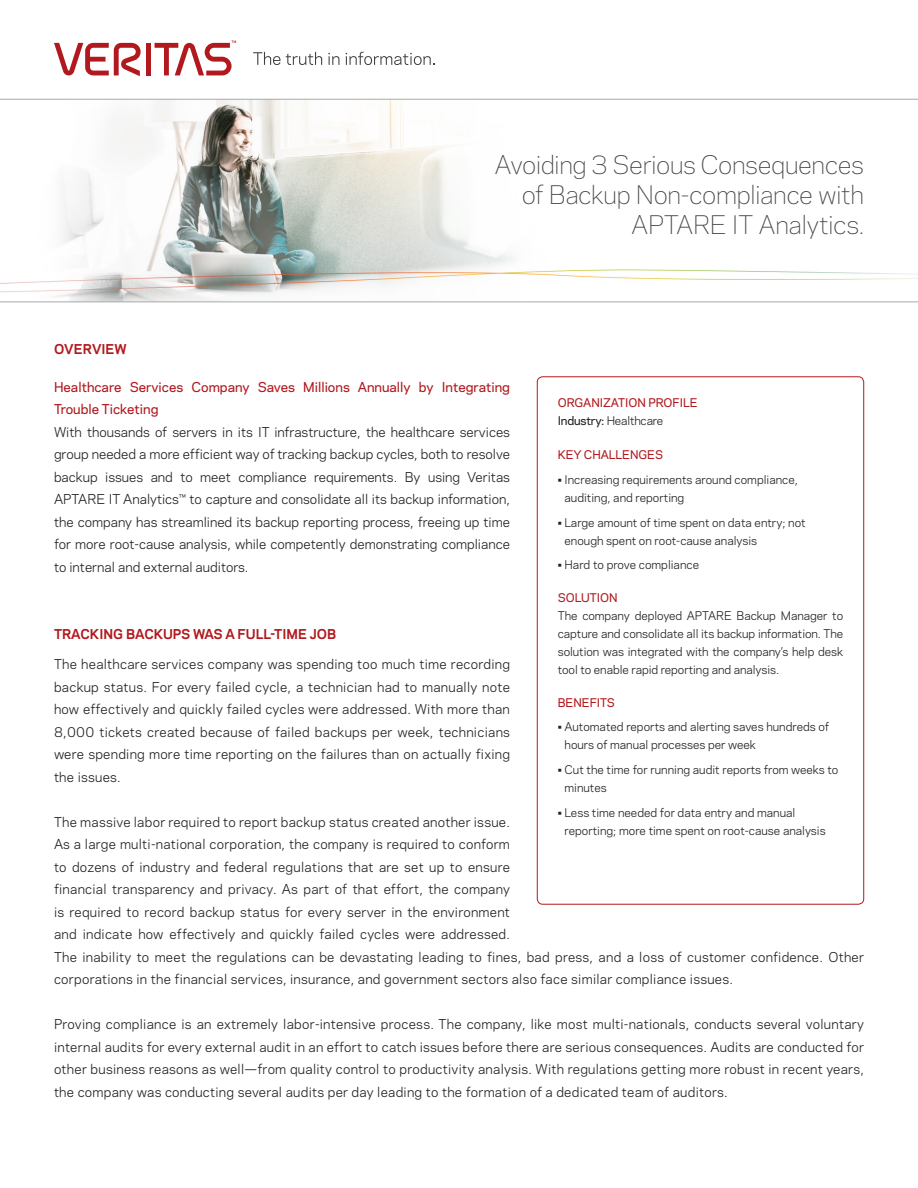
<style>
.page{position:relative;width:918px;height:1188px;background:#fff}
.page>*{position:absolute;margin:0;border:0;box-sizing:border-box;transform-origin:0 0}
.Headline{font:300 24px/30px "Polaris";letter-spacing:-.02em;color:#424243;text-align:right}
.Body_Copy{font:12.75px/22.5px "Polaris";letter-spacing:.02em;color:#231f20;text-align:justify}
.Paragraph_Title_subt{font:500 12.75px/22.5px "Polaris";color:#b1191e}
.Paragraph_Title{font:700 12.75px "Polaris";color:#b1191e}
.Body_Copy-2{font:11.25px/18px "Polaris";color:#231f20}
.Call_out_Box_Title{font:500 11.25px "Polaris";color:#b1191e}
.s1{font-weight:500}
</style>
<div class="page">
<img style="left:0;top:100px;width:918px;height:202px">
<svg style="left:253px;top:52px;width:69px;height:13px"></svg>
<svg style="left:328px;top:53px;width:11px;height:12px"></svg>
<svg style="left:346px;top:52px;width:89px;height:13px"></svg>
<hr style="left:146px;top:43px;width:4px;height:32px;background:#b1191e">
<svg style="left:54px;top:43px;width:87px;height:33px"></svg>
<svg style="left:155px;top:40px;width:81px;height:35px"></svg>
<hr style="left:0;top:99px;width:918px;height:1px;background:#a7a9ac">
<hr style="left:0;top:302px;width:918px;height:1px;background:#a7a9ac">
<p class="Headline" style="left:495px;top:148px;width:371px">Avoiding 3 Serious Consequences of Backup Non-compliance with<br>APTARE IT Analytics.</p>
<p class="Paragraph_Title" style="left:54px;top:339px;width:74px">OVERVIEW</p>
<p class="Paragraph_Title_subt" style="left:54px;top:375px;width:458px">Healthcare Services Company Saves Millions Annually by Integrating<br>Trouble Ticketing</p>
<p class="Body_Copy" style="left:54px;top:420px;width:458px">With thousands of servers in its IT infrastructure, the healthcare services group needed a more efficient way of tracking backup cycles, both to resolve backup issues and to meet compliance requirements. By using Veritas APTARE IT Analytics™ to capture and consolidate all its backup information, the company has streamlined its backup reporting process, freeing up time for more root-cause analysis, while competently demonstrating compliance to internal and external auditors.</p>
<p class="Call_out_Box_Title" style="left:558px;top:394px;width:141px">ORGANIZATION PROFILE</p>
<p class="Body_Copy-2" style="left:558px;top:411px;width:107px"><span class="s1">Industry:</span> Healthcare</p>
<p class="Call_out_Box_Title" style="left:558px;top:446px;width:107px">KEY CHALLENGES</p>
<p class="Body_Copy-2" style="left:565px;top:470px;width:235px;text-indent:-7px">• Increasing requirements around compliance, auditing, and reporting</p>
<p class="Body_Copy-2" style="left:565px;top:513px;width:243px;text-indent:-7px">• Large amount of time spent on data entry; not enough spent on root-cause analysis</p>
<p class="Body_Copy-2" style="left:558px;top:555px;width:143px">• Hard to prove compliance</p>
<p class="Call_out_Box_Title" style="left:558px;top:589px;width:61px">SOLUTION</p>
<p class="Body_Copy-2" style="left:558px;top:606px;width:287px;text-align:justify">The company deployed APTARE Backup Manager to capture and consolidate all its backup information. The solution was integrated with the company’s help desk tool to enable rapid reporting and analysis.</p>
<p class="Call_out_Box_Title" style="left:558px;top:694px;width:59px">BENEFITS</p>
<p class="Body_Copy-2" style="left:565px;top:717px;width:266px;text-indent:-7px">• Automated reports and alerting saves hundreds of hours of manual processes per week</p>
<p class="Body_Copy-2" style="left:565px;top:760px;width:275px;text-indent:-7px">• Cut the time for running audit reports from weeks to minutes</p>
<p class="Body_Copy-2" style="left:565px;top:803px;width:263px;text-indent:-7px">• Less time needed for data entry and manual reporting; more time spent on root-cause analysis</p>
<p class="Paragraph_Title" style="left:54px;top:624px;width:284px">TRACKING BACKUPS WAS A FULL-TIME JOB</p>
<p class="Body_Copy" style="left:54px;top:652px;width:458px">The healthcare services company was spending too much time recording backup status. For every failed cycle, a technician had to manually note how effectively and quickly failed cycles were addressed. With more than 8,000 tickets created because of failed backups per week, technicians were spending more time reporting on the failures than on actually fixing the issues.</p>
<p class="Body_Copy" style="left:54px;top:810px;width:812px;text-align:left">The massive labor required to report backup status created another issue.<br>As a large multi-national corporation, the company is required to conform<br>to dozens of industry and federal regulations that are set up to ensure<br>financial transparency and privacy. As part of that effort, the company<br>is required to record backup status for every server in the environment<br>and indicate how effectively and quickly failed cycles were addressed.<br>The inability to meet the regulations can be devastating leading to fines, bad press, and a loss of customer confidence. Other corporations in the financial services, insurance, and government sectors also face similar compliance issues.</p>
<p class="Body_Copy" style="left:54px;top:1012px;width:812px">Proving compliance is an extremely labor-intensive process. The company, like most multi-nationals, conducts several voluntary internal audits for every external audit in an effort to catch issues before there are serious consequences. Audits are conducted for other business reasons as well—from quality control to productivity analysis. With regulations getting more robust in recent years, the company was conducting several audits per day leading to the formation of a dedicated team of auditors.</p>
</div>
